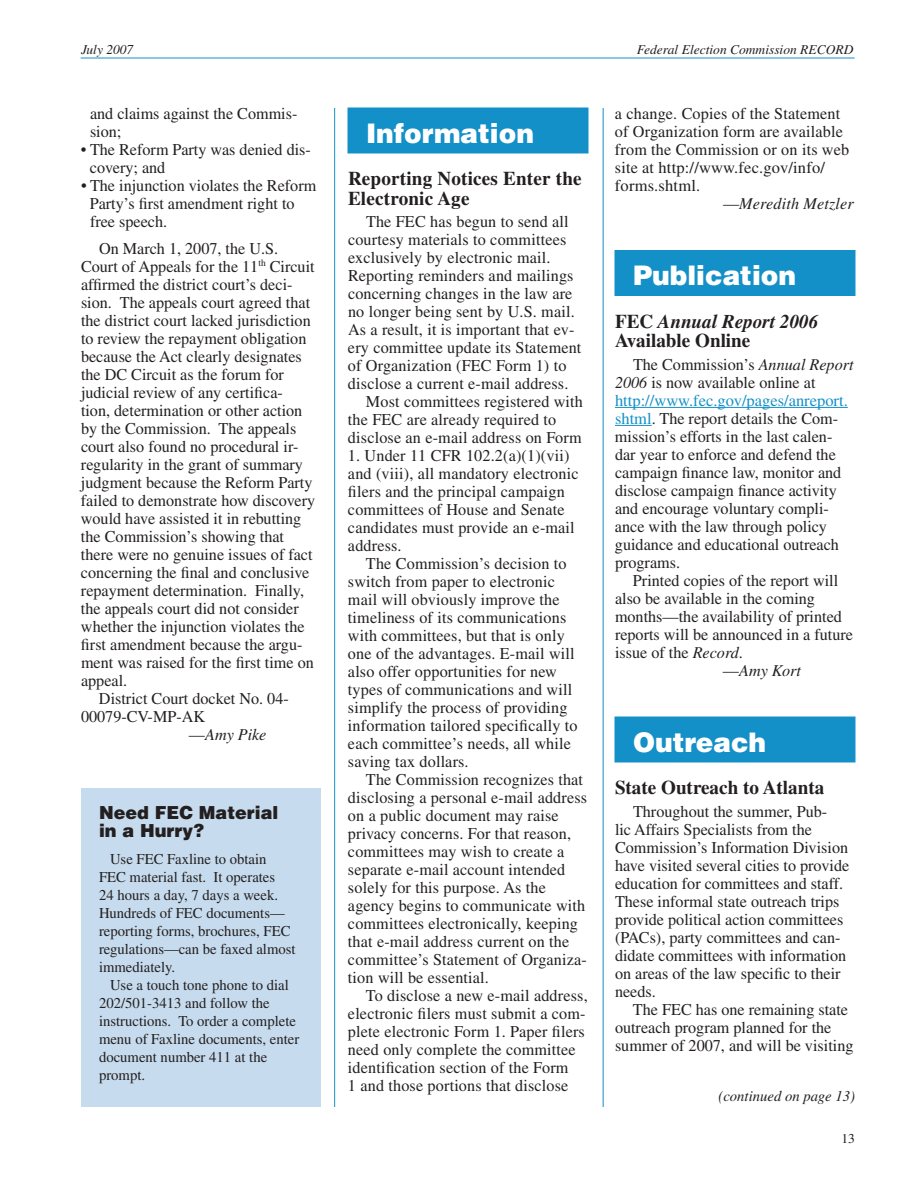
<style>
.page{position:relative;width:918px;height:1188px;background:#fff}
.page>*{position:absolute;margin:0;border:0;box-sizing:border-box;transform-origin:0 0}
.t1{font:900 27px "Helvetica LT Std";color:#fff}
.t2{font:700 19.5px/19.5px "Times LT Std";color:#231f20}
.t3{font:900 18px/18px "Helvetica LT Std";color:#231f20}
.t4{font:16.5px/18px "Times LT Std";color:#231f20}
.t5{font:italic 16.5px "Times LT Std";letter-spacing:.01em;color:#231f20}
.t6{font:15px/18px "Times LT Std";color:#231f20}
.t7{font:italic 15px "Times LT Std";color:#231f20}
.t8{font:italic 13.5px "Times LT Std";color:#231f20}
.t9{font:13.5px "Times LT Std";color:#231f20}
.s1{font-style:normal}
.s2{font-style:italic}
.s3{color:#1490c8}
</style>
<div class="page">
<hr style="left:81px;top:58px;width:774px;height:1px;background:#1490c8">
<hr style="left:334px;top:108px;width:1px;height:999px;background:#1490c8">
<hr style="left:603px;top:108px;width:1px;height:999px;background:#1490c8">
<div style="left:348px;top:108px;width:240px;height:45px;background:#1490c8"></div>
<div style="left:81px;top:789px;width:240px;height:318px;background:#c6dbed"></div>
<hr style="left:615px;top:407px;width:233px;height:1px;background:#1490c8">
<hr style="left:615px;top:425px;width:37px;height:1px;background:#1490c8">
<div style="left:615px;top:250px;width:240px;height:46px;background:#1490c8"></div>
<div style="left:615px;top:717px;width:240px;height:45px;background:#1490c8"></div>
<p class="t8" style="left:81px;top:42px;width:54px">July 2007</p>
<p class="t8" style="left:637px;top:42px;width:218px">Federal Election Commission RECORD</p>
<p class="t4" style="left:90px;top:105px;width:209px">and claims against the Commis&shy;sion;</p>
<p class="t4" style="left:90px;top:141px;width:222px;text-indent:-9px">• The Reform Party was denied dis&shy;covery; and</p>
<p class="t4" style="left:90px;top:177px;width:228px;text-indent:-9px">• The injunction violates the Reform<br>Party’s first amendment right to free speech.</p>
<p class="t4" style="left:99px;top:239px;width:181px">On March 1, 2007, the U.S.</p>
<p class="t4" style="left:81px;top:257px;width:235px">Court of Appeals for the 11<sup>th</sup> Circuit</p>
<p class="t4" style="left:81px;top:275px;width:213px">affirmed the district court’s deci-</p>
<p class="t4" style="left:81px;top:293px;width:231px">sion. The appeals court agreed that</p>
<p class="t4" style="left:81px;top:311px;width:231px">the district court lacked jurisdiction</p>
<p class="t4" style="left:81px;top:329px;width:227px">to review the repayment obligation</p>
<p class="t4" style="left:81px;top:347px;width:222px">because the Act clearly designates</p>
<p class="t4" style="left:81px;top:365px;width:204px">the DC Circuit as the forum for</p>
<p class="t4" style="left:81px;top:383px;width:203px">judicial review of any certifica-</p>
<p class="t4" style="left:81px;top:401px;width:223px">tion, determination or other action</p>
<p class="t4" style="left:81px;top:419px;width:217px">by the Commission. The appeals</p>
<p class="t4" style="left:81px;top:437px;width:219px">court also found no procedural ir-</p>
<p class="t4" style="left:81px;top:455px;width:224px">regularity in the grant of summary</p>
<p class="t4" style="left:81px;top:473px;width:233px">judgment because the Reform Party</p>
<p class="t4" style="left:81px;top:491px;width:236px">failed to demonstrate how discovery</p>
<p class="t4" style="left:81px;top:509px;width:222px">would have assisted it in rebutting</p>
<p class="t4" style="left:81px;top:527px;width:205px">the Commission’s showing that</p>
<p class="t4" style="left:81px;top:545px;width:233px">there were no genuine issues of fact</p>
<p class="t4" style="left:81px;top:563px;width:230px">concerning the final and conclusive</p>
<p class="t4" style="left:81px;top:581px;width:225px">repayment determination. Finally,</p>
<p class="t4" style="left:81px;top:599px;width:219px">the appeals court did not consider</p>
<p class="t4" style="left:81px;top:617px;width:225px">whether the injunction violates the</p>
<p class="t4" style="left:81px;top:635px;width:223px">first amendment because the argu-</p>
<p class="t4" style="left:81px;top:653px;width:234px">ment was raised for the first time on</p>
<p class="t4" style="left:81px;top:671px;width:48px">appeal.</p>
<p class="t4" style="left:99px;top:689px;width:191px">District Court docket No. 04-</p>
<p class="t4" style="left:81px;top:707px;width:126px">00079-CV-MP-AK</p>
<p class="t5" style="left:189px;top:725px;width:79px"><span class="s1">—</span>Amy Pike</p>
<p class="t3" style="left:99px;top:804px;width:181px">Need FEC Material in a Hurry?</p>
<p class="t6" style="left:99px;top:850px;width:198px;text-indent:11px">Use FEC Faxline to obtain<br>FEC material fast. It operates<br>24 hours a day, 7 days a week.<br>Hundreds of FEC documents— reporting forms, brochures, FEC regulations—can be faxed almost immediately.</p>
<p class="t6" style="left:99px;top:976px;width:202px;text-indent:11px">Use a touch tone phone to dial<br>202/501-3413 and follow the instructions. To order a complete menu of Faxline documents, enter document number 411 at the prompt.</p>
<h1 class="t1" style="left:366px;top:115px;width:170px">Information</h1>
<p class="t2" style="left:348px;top:169px;width:235px">Reporting Notices Enter the<br>Electronic Age</p>
<p class="t4" style="left:366px;top:213px;width:204px">The FEC has begun to send all</p>
<p class="t4" style="left:348px;top:231px;width:220px">courtesy materials to committees</p>
<p class="t4" style="left:348px;top:249px;width:204px">exclusively by electronic mail.</p>
<p class="t4" style="left:348px;top:267px;width:227px">Reporting reminders and mailings</p>
<p class="t4" style="left:348px;top:285px;width:226px">concerning changes in the law are</p>
<p class="t4" style="left:348px;top:303px;width:228px">no longer being sent by U.S. mail.</p>
<p class="t4" style="left:348px;top:321px;width:228px">As a result, it is important that ev-</p>
<p class="t4" style="left:348px;top:339px;width:235px">ery committee update its Statement</p>
<p class="t4" style="left:348px;top:357px;width:220px">of Organization (FEC Form 1) to</p>
<p class="t4" style="left:348px;top:375px;width:222px">disclose a current e-mail address.</p>
<p class="t4" style="left:366px;top:393px;width:219px">Most committees registered with</p>
<p class="t4" style="left:348px;top:411px;width:210px">the FEC are already required to</p>
<p class="t4" style="left:348px;top:429px;width:235px">disclose an e-mail address on Form</p>
<p class="t4" style="left:348px;top:447px;width:232px">1. Under 11 CFR 102.2(a)(1)(vii) and (viii), all mandatory electronic filers and the principal campaign committees of House and Senate candidates must provide an e-mail address.</p>
<p class="t4" style="left:348px;top:555px;width:231px;text-indent:18px">The Commission’s decision to switch from paper to electronic mail will obviously improve the timeliness of its communications with committees, but that is only one of the advantages. E-mail will also offer opportunities for new types of communications and will simplify the process of providing information tailored specifically to each committee’s needs, all while saving tax dollars.</p>
<p class="t4" style="left:348px;top:771px;width:241px;text-indent:18px">The Commission recognizes that disclosing a personal e-mail address on a public document may raise privacy concerns. For that reason, committees may wish to create a separate e-mail account intended solely for this purpose. As the agency begins to communicate with committees electronically, keeping that e-mail address current on the committee’s Statement of Organiza&shy;tion will be essential.</p>
<p class="t4" style="left:348px;top:987px;width:241px;text-indent:18px">To disclose a new e-mail address, electronic filers must submit a com&shy;plete electronic Form 1. Paper filers need only complete the committee identification section of the Form<br>1 and those portions that disclose</p>
<p class="t4" style="left:615px;top:105px;width:227px">a change. Copies of the Statement</p>
<p class="t4" style="left:615px;top:123px;width:229px">of Organization form are available</p>
<p class="t4" style="left:615px;top:141px;width:236px">from the Commission or on its web</p>
<p class="t4" style="left:615px;top:159px;width:212px">site at http://www.fec.gov/info/</p>
<p class="t4" style="left:615px;top:177px;width:87px">forms.shtml.</p>
<p class="t5" style="left:723px;top:195px;width:132px"><span class="s1">—</span>Meredith Metzler</p>
<h1 class="t1" style="left:633px;top:258px;width:165px">Publication</h1>
<p class="t2" style="left:615px;top:311px;width:205px">FEC <span class="s2">Annual Report 2006<br></span>Available Online</p>
<p class="t4" style="left:615px;top:355px;width:240px;text-indent:18px">The Commission’s <span class="s2">Annual Report<br>2006</span> is now available online at <span class="s3">http://www.fec.gov/pages/anreport. shtml</span>. The report details the Com&shy;mission’s efforts in the last calen&shy;dar year to enforce and defend the campaign finance law, monitor and disclose campaign finance activity and encourage voluntary compli&shy;ance with the law through policy guidance and educational outreach programs.</p>
<p class="t4" style="left:633px;top:571px;width:207px">Printed copies of the report will</p>
<p class="t4" style="left:615px;top:589px;width:202px">also be available in the coming</p>
<p class="t4" style="left:615px;top:607px;width:228px">months—the availability of printed</p>
<p class="t4" style="left:615px;top:625px;width:240px">reports will be announced in a future</p>
<p class="t4" style="left:615px;top:643px;width:129px">issue of the <span class="s2">Record</span>.</p>
<p class="t5" style="left:723px;top:661px;width:79px"><span class="s1">—</span>Amy Kort</p>
<h1 class="t1" style="left:633px;top:724px;width:135px">Outreach</h1>
<p class="t2" style="left:615px;top:778px;width:211px">State Outreach to Atlanta</p>
<p class="t4" style="left:615px;top:802px;width:236px;text-indent:18px">Throughout the summer, Pub-<br>lic Affairs Specialists from the<br>Commission’s Information Division have visited several cities to provide education for committees and staff.<br>These informal state outreach trips provide political action committees (PACs), party committees and can&shy;didate committees with information on areas of the law specific to their needs.</p>
<p class="t4" style="left:615px;top:1000px;width:240px;text-indent:18px">The FEC has one remaining state outreach program planned for the summer of 2007, and will be visiting</p>
<p class="t7" style="left:718px;top:1087px;width:138px">(continued on page 13)</p>
<p class="t9" style="left:842px;top:1131px;width:15px">13</p>
</div>
